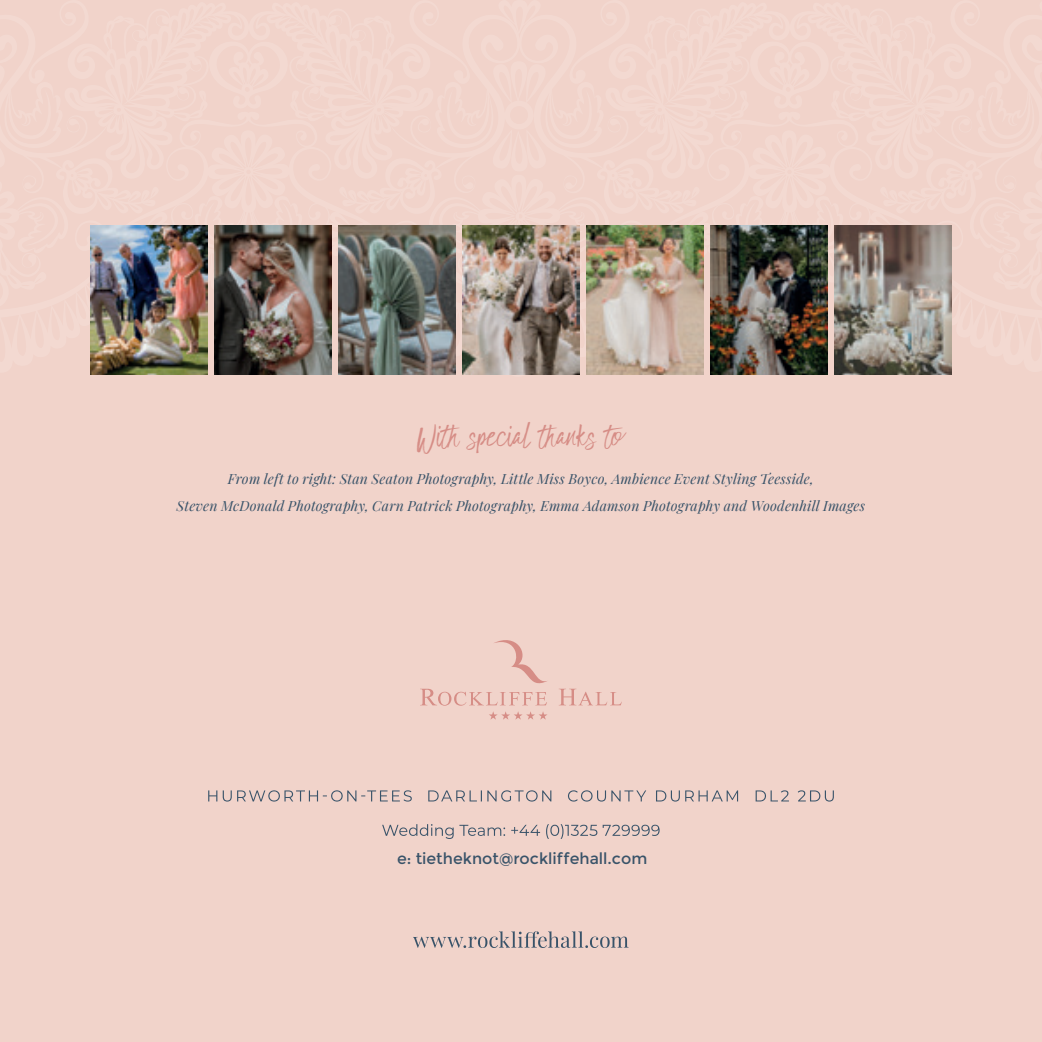
<style>
.page{position:relative;width:1042px;height:1042px;background:#f1d3ca}
.page>*{position:absolute;margin:0;border:0;box-sizing:border-box;transform-origin:0 0}
.t1{font:42px "Heats";letter-spacing:-.06em;color:#d68d86}
.t2{font:15.75px "Montserrat";color:#395369}
.t3{font:italic 14px/26.2px "Playfair Display";letter-spacing:.015em;color:#395369;text-align:center}
</style>
<div class="page">
<svg style="left:208px;top:790px;width:626px;height:11px"></svg>
<svg style="left:382px;top:824px;width:277px;height:15px"></svg>
<svg style="left:413px;top:931px;width:215px;height:17px"></svg>
<img style="left:90px;top:225px;width:862px;height:150px">
<svg style="left:489px;top:711px;width:58px;height:9px"></svg>
<svg style="left:420px;top:640px;width:127px;height:65px"></svg>
<svg style="left:559px;top:689px;width:63px;height:16px"></svg>
<img style="left:91px;top:226px;width:116px;height:149px">
<img style="left:215px;top:226px;width:116px;height:149px">
<img style="left:339px;top:226px;width:116px;height:149px">
<img style="left:463px;top:226px;width:116px;height:149px">
<img style="left:587px;top:226px;width:116px;height:149px">
<img style="left:711px;top:226px;width:116px;height:149px">
<img style="left:835px;top:226px;width:116px;height:149px">
<p class="t1" style="left:417px;top:412px;width:211px">With special thanks to</p>
<p class="t3" style="left:177px;top:465px;width:690px">From left to right: Stan Seaton Photography, Little Miss Boyco, Ambience Event Styling Teesside,<br>Steven McDonald Photography, Carn Patrick Photography, Emma Adamson Photography and Woodenhill Images</p>
<p class="t2" style="left:397px;top:849px;width:252px">e: tietheknot@rockliffehall.com</p>
</div>
